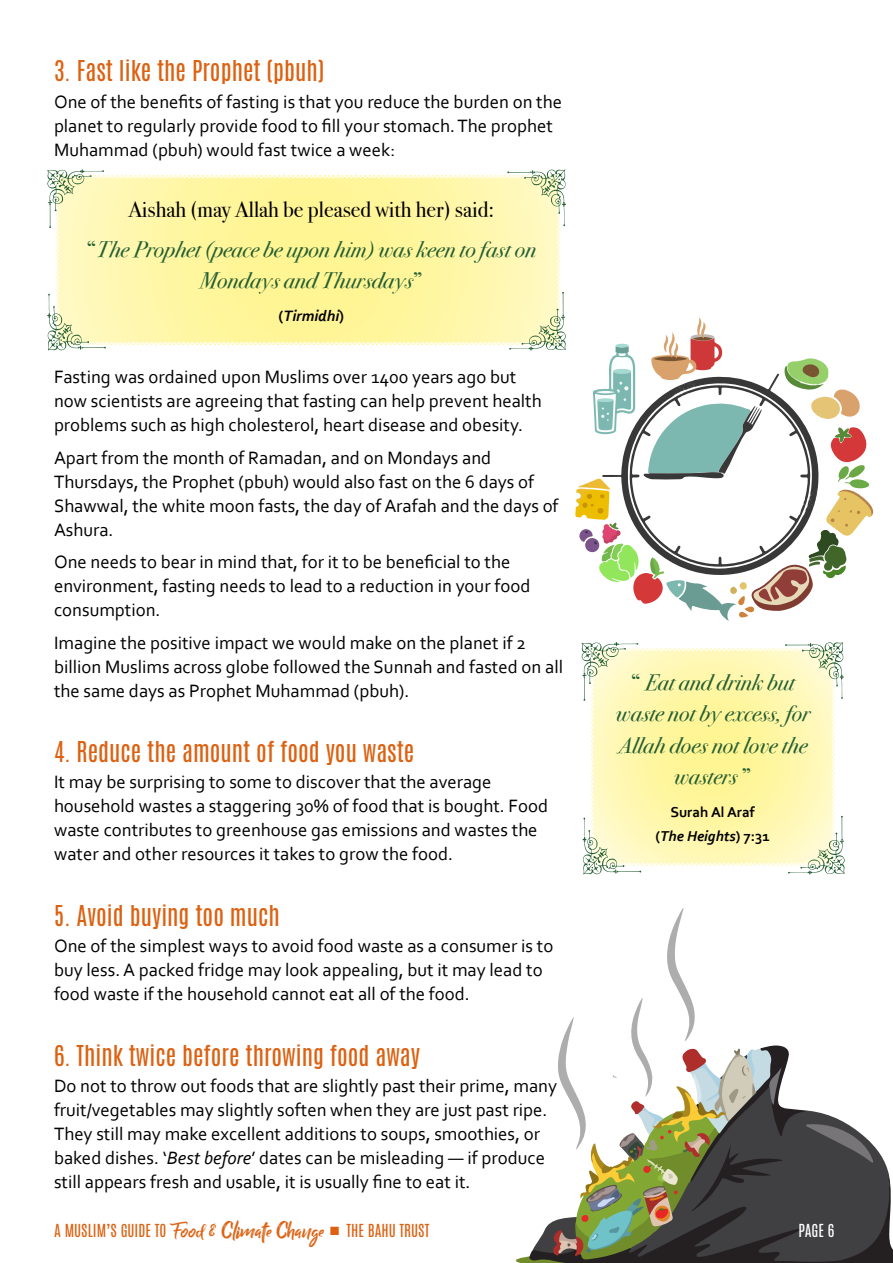
<style>
.page{position:relative;width:893px;height:1263px;background:#fff}
.page>*{position:absolute;margin:0;border:0;box-sizing:border-box;transform-origin:0 0}
.t1{font:24px "Antonio";color:#dc6212}
.t2{font:italic 22.5px/31.5px "Bodoni Svty Two OSITCTT";color:#245f32;text-align:center}
.t3{font:18.75px/24px "Corbel";color:#000}
.t4{font:italic 700 15.75px "Corbel";color:#000}
.t5{font:15px "Antonio";color:#dc6212}
.t6{font:700 15px/24px "Corbel";color:#000;text-align:center}
.t7{font:15px "Antonio";color:#fff}
.s1{font-style:normal;color:#000}
.s2{font-style:normal}
.s3{font-style:italic}
.s4{font-family:"Billy Ohio";font-size:24px}
</style>
<div class="page">
<svg style="left:516px;top:908px;width:377px;height:355px"></svg>
<svg style="left:575px;top:317px;width:298px;height:304px"></svg>
<svg style="left:47px;top:169px;width:519px;height:181px;background:#fcf5ad"></svg>
<svg style="left:581px;top:642px;width:264px;height:232px;background:#faf5b9"></svg>
<p class="t1" style="left:54px;top:54px;width:272px">3. Fast like the Prophet (pbuh)</p>
<p class="t3" style="left:54px;top:89px;width:510px">One of the benefits of fasting is that you reduce the burden on the planet to regularly provide food to fill your stomach. The prophet<br>Muhammad (pbuh) would fast twice a week:</p>
<p class="t2" style="left:86px;top:189px;width:451px;line-height:40px"><span class="s1">Aishah (may Allah be pleased with her) said:<br></span><span class="s2">“</span>The Prophet (peace be upon him) was keen to fast on</p>
<p class="t2" style="left:200px;top:265px;width:225px">Mondays and Thursdays<span class="s2">”</span></p>
<p class="t4" style="left:279px;top:306px;width:67px"><span class="s2">(</span>Tirmidhi<span class="s2">)</span></p>
<p class="t3" style="left:54px;top:364px;width:489px">Fasting was ordained upon Muslims over 1400 years ago but now scientists are agreeing that fasting can help prevent health problems such as high cholesterol, heart disease and obesity.</p>
<p class="t3" style="left:54px;top:445px;width:506px">Apart from the month of Ramadan, and on Mondays and Thursdays, the Prophet (pbuh) would also fast on the 6 days of Shawwal, the white moon fasts, the day of Arafah and the days of Ashura.</p>
<p class="t3" style="left:54px;top:549px;width:478px">One needs to bear in mind that, for it to be beneficial to the environment, fasting needs to lead to a reduction in your food consumption.</p>
<p class="t3" style="left:54px;top:630px;width:511px">Imagine the positive impact we would make on the planet if 2 billion Muslims across globe followed the Sunnah and fasted on all the same days as Prophet Muhammad (pbuh).</p>
<p class="t1" style="left:54px;top:734px;width:362px">4. Reduce the amount of food you waste</p>
<p class="t3" style="left:54px;top:770px;width:496px">It may be surprising to some to discover that the average household wastes a staggering 30% of food that is bought. Food waste contributes to greenhouse gas emissions and wastes the water and other resources it takes to grow the food.</p>
<p class="t1" style="left:54px;top:898px;width:227px">5. Avoid buying too much</p>
<p class="t3" style="left:54px;top:933px;width:501px">One of the simplest ways to avoid food waste as a consumer is to buy less. A packed fridge may look appealing, but it may lead to food waste if the household cannot eat all of the food.</p>
<p class="t1" style="left:54px;top:1037px;width:367px">6. Think twice before throwing food away</p>
<p class="t3" style="left:54px;top:1073px;width:505px">Do not to throw out foods that are slightly past their prime, many fruit/vegetables may slightly soften when they are just past ripe.<br>They still may make excellent additions to soups, smoothies, or baked dishes. ‘<span class="s3">Best before</span>’ dates can be misleading — if produce still appears fresh and usable, it is usually fine to eat it.</p>
<p class="t2" style="left:616px;top:666px;width:196px"><span class="s2">“</span> Eat and drink but waste not by excess, for<br>Allah does not love the wasters <span class="s2">”</span></p>
<p class="t6" style="left:655px;top:799px;width:116px">Surah Al Araf (<span class="s3">The Heights</span>) 7:31</p>
<p class="t5" style="left:54px;top:1219px;width:377px">A MUSLIM’S GUIDE TO <span class="s4">Food &amp; Climate Change</span> ■ THE BAHU TRUST</p>
<p class="t7" style="left:798px;top:1219px;width:37px">PAGE 6</p>
</div>
